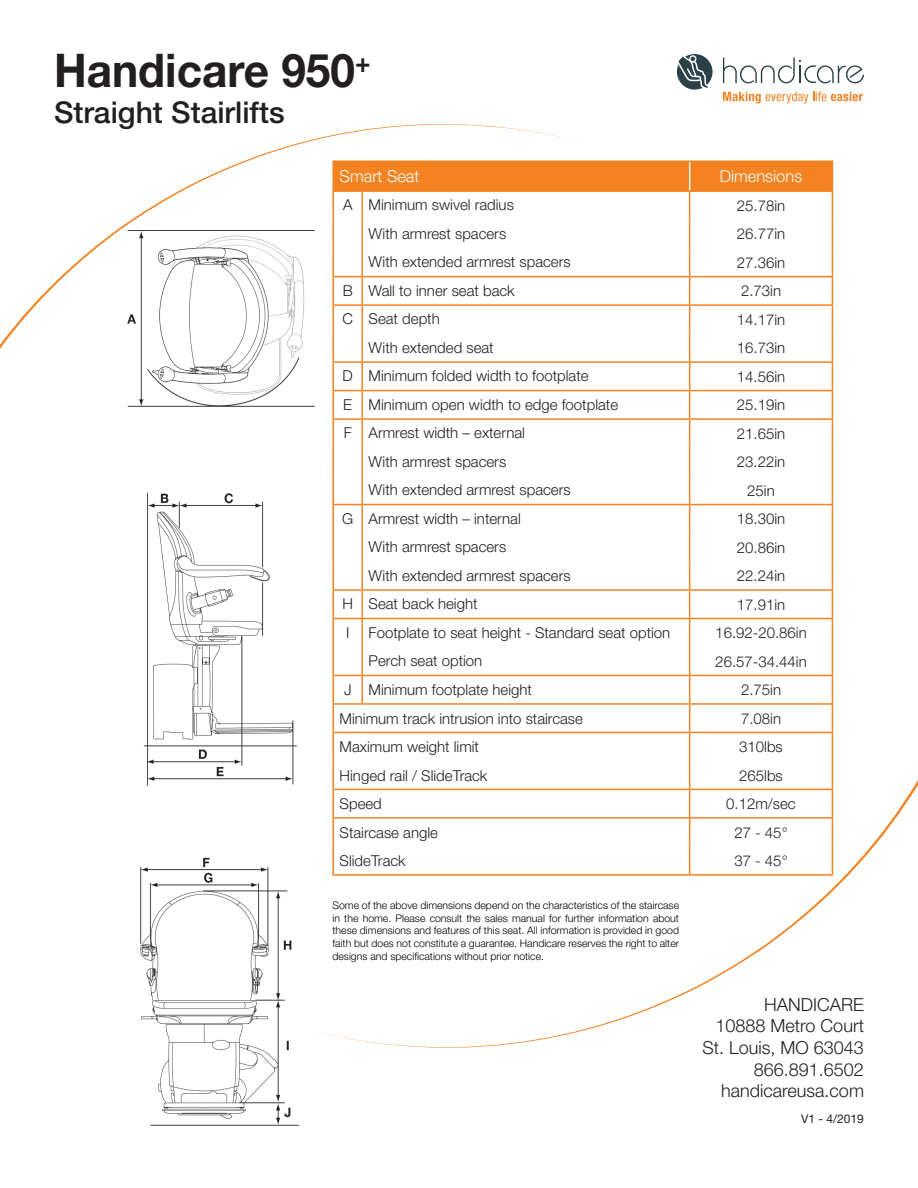
<style>
.page{position:relative;width:918px;height:1188px;background:#fff}
.page>*{position:absolute;margin:0;border:0;box-sizing:border-box;transform-origin:0 0}
.Section_header{font:700 46.5px "Helvetica Neue LT Std";color:#231f20;scale:.95 1}
.Section_header-2{font:500 30px "Helvetica Neue LT Std";color:#231f20}
.t1{font:300 18px "Helvetica Neue LT Std";color:#231f20}
.t2{font:300 16.5px "Helvetica Neue LT Std";color:#fff}
.t3{font:300 15px "Helvetica Neue LT Std";color:#231f20}
.t4{font:12px "Helvetica Neue LT Std";color:#231f20}
.t5{font:300 10.5px/12.6px "Helvetica Neue LT Std";color:#000;text-align:justify}
</style>
<div class="page">
<svg style="left:332px;top:71px;width:502px;height:311px"></svg>
<svg style="left:0;top:124px;width:587px;height:228px"></svg>
<svg style="left:315px;top:758px;width:603px;height:290px"></svg>
<div style="left:677px;top:54px;width:187px;height:51px;background:#fff"></div>
<svg style="left:677px;top:54px;width:36px;height:36px"></svg>
<svg style="left:723px;top:58px;width:141px;height:25px"></svg>
<svg style="left:723px;top:92px;width:140px;height:11px"></svg>
<div style="left:333px;top:161px;width:357px;height:30px;background:#f58220"></div>
<div style="left:690px;top:161px;width:142px;height:30px;background:#f58220"></div>
<hr style="left:690px;top:161px;width:143px;height:1px;background:#f58220">
<hr style="left:362px;top:390px;width:328px;height:1px;background:#f58220">
<hr style="left:690px;top:390px;width:143px;height:1px;background:#f58220">
<hr style="left:362px;top:703px;width:328px;height:2px;background:#f58220">
<hr style="left:690px;top:703px;width:143px;height:2px;background:#f58220">
<hr style="left:362px;top:190px;width:328px;height:2px;background:#f58220">
<hr style="left:690px;top:190px;width:143px;height:2px;background:#f58220">
<hr style="left:362px;top:276px;width:328px;height:1px;background:#f58220">
<hr style="left:690px;top:276px;width:143px;height:1px;background:#f58220">
<hr style="left:362px;top:304px;width:328px;height:2px;background:#f58220">
<hr style="left:690px;top:304px;width:143px;height:2px;background:#f58220">
<hr style="left:362px;top:361px;width:328px;height:2px;background:#f58220">
<hr style="left:690px;top:361px;width:143px;height:2px;background:#f58220">
<hr style="left:362px;top:418px;width:328px;height:2px;background:#f58220">
<hr style="left:690px;top:418px;width:143px;height:2px;background:#f58220">
<hr style="left:362px;top:504px;width:328px;height:1px;background:#f58220">
<hr style="left:690px;top:504px;width:143px;height:1px;background:#f58220">
<hr style="left:362px;top:589px;width:328px;height:2px;background:#f58220">
<hr style="left:690px;top:589px;width:143px;height:2px;background:#f58220">
<hr style="left:362px;top:732px;width:328px;height:1px;background:#f58220">
<hr style="left:690px;top:732px;width:143px;height:1px;background:#f58220">
<hr style="left:362px;top:789px;width:328px;height:1px;background:#f58220">
<hr style="left:690px;top:789px;width:143px;height:1px;background:#f58220">
<hr style="left:362px;top:817px;width:328px;height:2px;background:#f58220">
<hr style="left:690px;top:817px;width:143px;height:2px;background:#f58220">
<hr style="left:333px;top:874px;width:29px;height:2px;background:#f58220">
<hr style="left:362px;top:874px;width:328px;height:2px;background:#f58220">
<hr style="left:690px;top:874px;width:143px;height:2px;background:#f58220">
<hr style="left:362px;top:618px;width:328px;height:1px;background:#f58220">
<svg style="left:333px;top:191px;width:30px;height:683px"></svg>
<hr style="left:362px;top:675px;width:328px;height:1px;background:#f58220">
<hr style="left:690px;top:618px;width:143px;height:1px;background:#f58220">
<svg style="left:689px;top:162px;width:1px;height:712px"></svg>
<svg style="left:832px;top:162px;width:1px;height:712px"></svg>
<hr style="left:690px;top:675px;width:143px;height:1px;background:#f58220">
<img style="left:128px;top:230px;width:187px;height:556px">
<img style="left:140px;top:857px;width:159px;height:268px">
<p class="Section_header" style="left:54px;top:42px;width:335px">Handicare 950<sup>+</sup></p>
<p class="Section_header-2" style="left:54px;top:94px;width:232px">Straight Stairlifts</p>
<p class="t2" style="left:340px;top:166px;width:81px">Smart Seat</p>
<p class="t2" style="left:720px;top:166px;width:84px">Dimensions</p>
<p class="t3" style="left:343px;top:196px;width:11px">A</p>
<p class="t3" style="left:369px;top:196px;width:147px">Minimum swivel radius</p>
<p class="t3" style="left:737px;top:196px;width:50px">25.78in</p>
<p class="t3" style="left:369px;top:224px;width:139px">With armrest spacers</p>
<p class="t3" style="left:737px;top:225px;width:50px">26.77in</p>
<p class="t3" style="left:369px;top:253px;width:204px">With extended armrest spacers</p>
<p class="t3" style="left:737px;top:253px;width:50px">27.36in</p>
<p class="t3" style="left:343px;top:281px;width:12px">B</p>
<p class="t3" style="left:369px;top:281px;width:148px">Wall to inner seat back</p>
<p class="t3" style="left:741px;top:282px;width:42px">2.73in</p>
<p class="t3" style="left:342px;top:310px;width:12px">C</p>
<p class="t3" style="left:369px;top:310px;width:73px">Seat depth</p>
<p class="t3" style="left:737px;top:310px;width:50px">14.17in</p>
<p class="t3" style="left:369px;top:338px;width:127px">With extended seat</p>
<p class="t3" style="left:737px;top:339px;width:50px">16.73in</p>
<p class="t3" style="left:343px;top:367px;width:12px">D</p>
<p class="t3" style="left:369px;top:367px;width:222px">Minimum folded width to footplate</p>
<p class="t3" style="left:737px;top:367px;width:50px">14.56in</p>
<p class="t3" style="left:343px;top:395px;width:10px">E</p>
<p class="t3" style="left:369px;top:395px;width:251px">Minimum open width to edge footplate</p>
<p class="t3" style="left:737px;top:396px;width:50px">25.19in</p>
<p class="t3" style="left:344px;top:424px;width:10px">F</p>
<p class="t3" style="left:369px;top:424px;width:158px">Armrest width – external</p>
<p class="t3" style="left:737px;top:424px;width:50px">21.65in</p>
<p class="t3" style="left:369px;top:452px;width:139px">With armrest spacers</p>
<p class="t3" style="left:737px;top:453px;width:50px">23.22in</p>
<p class="t3" style="left:369px;top:481px;width:204px">With extended armrest spacers</p>
<p class="t3" style="left:747px;top:481px;width:29px">25in</p>
<p class="t3" style="left:342px;top:509px;width:13px">G</p>
<p class="t3" style="left:369px;top:509px;width:154px">Armrest width – internal</p>
<p class="t3" style="left:737px;top:510px;width:50px">18.30in</p>
<p class="t3" style="left:369px;top:538px;width:139px">With armrest spacers</p>
<p class="t3" style="left:737px;top:538px;width:50px">20.86in</p>
<p class="t3" style="left:369px;top:566px;width:204px">With extended armrest spacers</p>
<p class="t3" style="left:737px;top:567px;width:50px">22.24in</p>
<p class="t3" style="left:342px;top:595px;width:12px">H</p>
<p class="t3" style="left:369px;top:595px;width:110px">Seat back height</p>
<p class="t3" style="left:737px;top:595px;width:50px">17.91in</p>
<p class="t3" style="left:346px;top:623px;width:5px">I</p>
<p class="t3" style="left:369px;top:623px;width:303px">Footplate to seat height - Standard seat option</p>
<p class="t3" style="left:715px;top:624px;width:93px">16.92-20.86in</p>
<p class="t3" style="left:369px;top:652px;width:115px">Perch seat option</p>
<p class="t3" style="left:715px;top:652px;width:93px">26.57-34.44in</p>
<p class="t3" style="left:344px;top:680px;width:9px">J</p>
<p class="t3" style="left:369px;top:680px;width:165px">Minimum footplate height</p>
<p class="t3" style="left:741px;top:681px;width:42px">2.75in</p>
<p class="t3" style="left:340px;top:709px;width:245px">Minimum track intrusion into staircase</p>
<p class="t3" style="left:741px;top:709px;width:42px">7.08in</p>
<p class="t3" style="left:340px;top:738px;width:141px">Maximum weight limit</p>
<p class="t3" style="left:739px;top:738px;width:45px">310lbs</p>
<p class="t3" style="left:340px;top:766px;width:149px">Hinged rail / SlideTrack</p>
<p class="t3" style="left:739px;top:766px;width:45px">265lbs</p>
<p class="t3" style="left:340px;top:795px;width:44px">Speed</p>
<p class="t3" style="left:726px;top:795px;width:71px">0.12m/sec</p>
<p class="t3" style="left:340px;top:823px;width:100px">Staircase angle</p>
<p class="t3" style="left:734px;top:823px;width:55px">27 - 45°</p>
<p class="t3" style="left:340px;top:851px;width:68px">SlideTrack</p>
<p class="t3" style="left:734px;top:851px;width:55px">37 - 45°</p>
<p class="t5" style="left:333px;top:899px;width:348px">Some of the above dimensions depend on the characteristics of the staircase in the home. Please consult the sales manual for further information about these dimensions and features of this seat. All information is provided in good faith but does not constitute a guarantee. Handicare reserves the right to alter designs and specifications without prior notice.</p>
<p class="t1" style="left:764px;top:993px;width:101px">HANDICARE</p>
<p class="t1" style="left:716px;top:1015px;width:150px">10888 Metro Court</p>
<p class="t1" style="left:703px;top:1037px;width:163px">St. Louis, MO 63043</p>
<p class="t1" style="left:754px;top:1058px;width:112px">866.891.6502</p>
<p class="t1" style="left:721px;top:1080px;width:144px">handicareusa.com</p>
<p class="t4" style="left:801px;top:1111px;width:64px">V1 - 4/2019</p>
</div>
